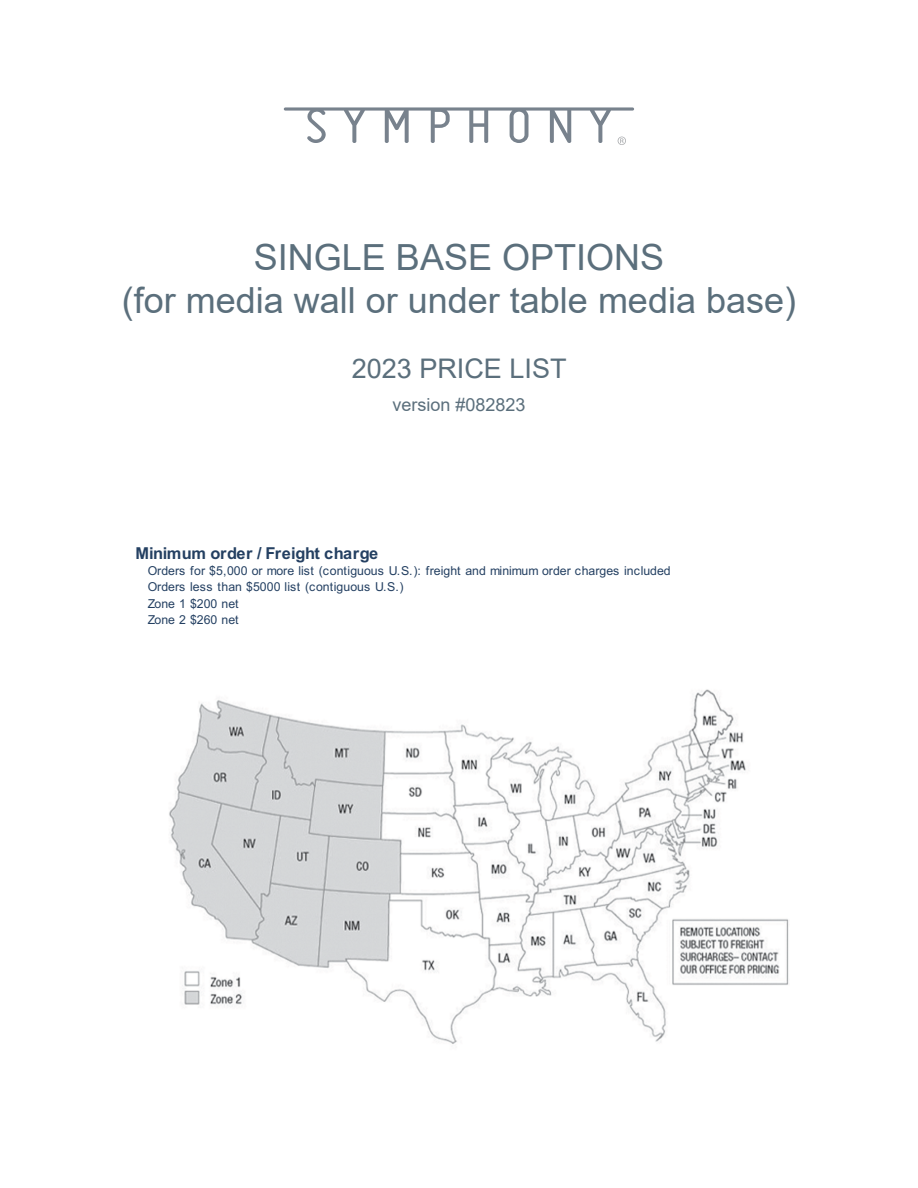
<style>
.page{position:relative;width:918px;height:1188px;background:#fff}
.page>*{position:absolute;margin:0;border:0;box-sizing:border-box;transform-origin:0 0}
.t1{font:36px "Arial";color:#5b6f7c}
.t2{font:27px "Arial";color:#5b6f7c}
.t3{font:18px "Arial";color:#5b6f7c}
.t4{font:700 16.35px "Arial";letter-spacing:-.03em;color:#244062}
.t5{font:12.3px/16.4px "Arial";color:#244062}
</style>
<div class="page">
<svg style="left:284px;top:107px;width:350px;height:38px"></svg>
<img style="left:169px;top:689px;width:620px;height:355px">
<p class="t1" style="left:254px;top:233px;width:412px">SINGLE BASE OPTIONS</p>
<p class="t1" style="left:122px;top:276px;width:676px">(for media wall or under table media base)</p>
<p class="t2" style="left:352px;top:350px;width:216px">2023 PRICE LIST</p>
<p class="t3" style="left:392px;top:392px;width:135px">version #082823</p>
<p class="t4" style="left:135px;top:541px;width:245px">Minimum order / Freight charge</p>
<p class="t5" style="left:148px;top:562px;width:525px">Orders for $5,000 or more list (contiguous U.S.): freight and minimum order charges included Orders less than $5000 list (contiguous U.S.)<br>Zone 1 $200 net<br>Zone 2 $260 net</p>
</div>
